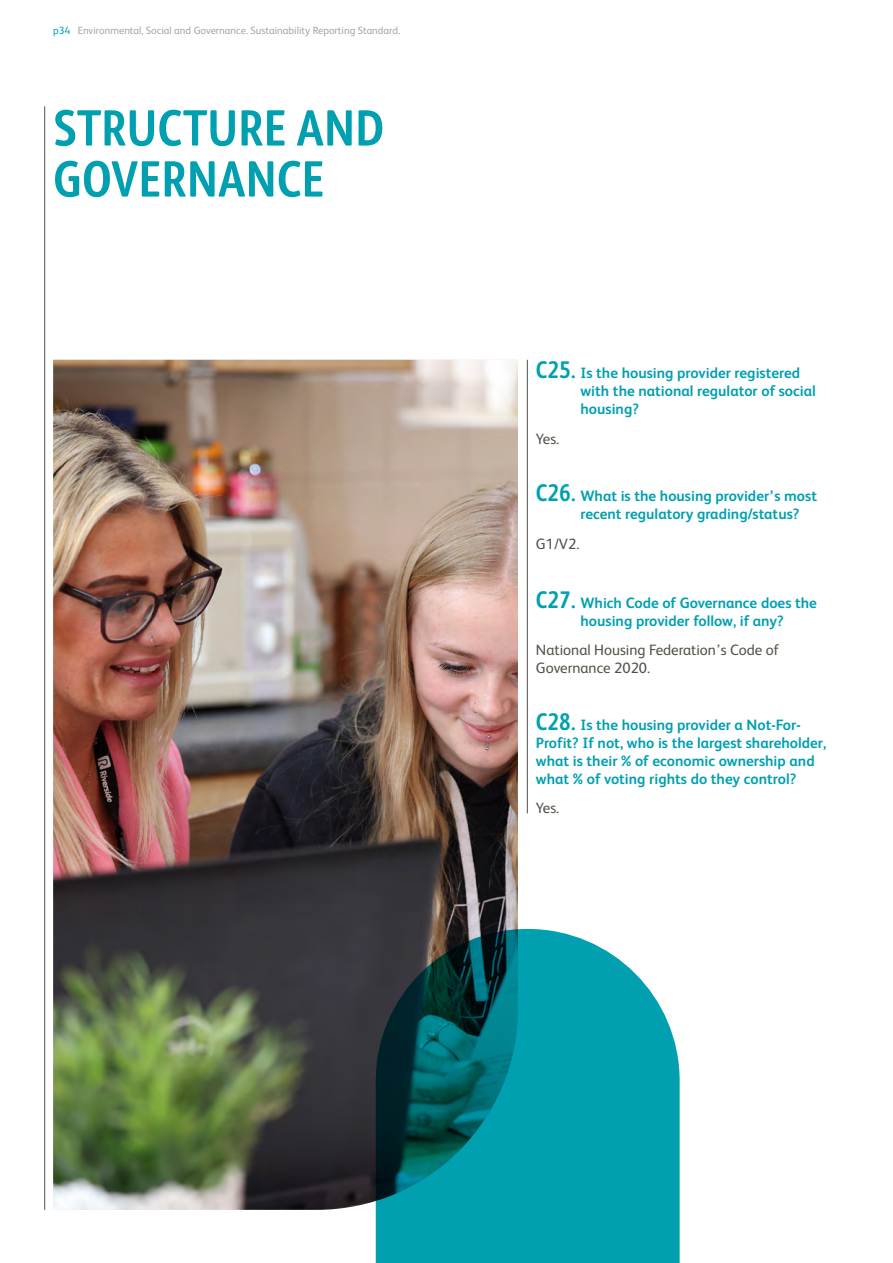
<style>
.page{position:relative;width:893px;height:1263px;background:#fff}
.page>*{position:absolute;margin:0;border:0;box-sizing:border-box;transform-origin:0 0}
.t1{font:700 51px/51px "FS Albert Pro Narrow";color:#00a0b0}
.t2{font:700 15px/18px "FS Albert";color:#00a0b0}
.t3{font:15px/18px "FS Albert";color:#535249}
.t4{font:10.5px "FS Albert";color:#a6a69f}
.s1{color:#00a0b0}
.s2{font-family:"FS Albert Pro Narrow";font-size:24px}
</style>
<div class="page">
<hr style="left:44px;top:106px;width:1px;height:1104px;background:#535249">
<hr style="left:527px;top:360px;width:1px;height:453px;background:#535249">
<img style="left:53px;top:360px;width:465px;height:850px">
<svg style="left:376px;top:929px;width:304px;height:334px;background:#0f8995"></svg>
<p class="t4" style="left:53px;top:23px;width:349px"><span class="s1">p34</span> Environmental, Social and Governance. Sustainability Reporting Standard.</p>
<p class="t1" style="left:53px;top:100px;width:333px">STRUCTURE AND<br>GOVERNANCE</p>
<p class="t2" style="left:580px;top:363px;width:237px;text-indent:-45px"><span class="s2">C25.</span> Is the housing provider registered with the national regulator of social housing?</p>
<p class="t3" style="left:536px;top:429px;width:25px">Yes.</p>
<p class="t2" style="left:580px;top:487px;width:238px;text-indent:-45px"><span class="s2">C26.</span> What is the housing provider’s most recent regulatory grading/status?</p>
<p class="t3" style="left:536px;top:534px;width:45px">G1/V2.</p>
<p class="t2" style="left:580px;top:593px;width:238px;text-indent:-45px"><span class="s2">C27.</span> Which Code of Governance does the housing provider follow, if any?</p>
<p class="t3" style="left:536px;top:640px;width:245px">National Housing Federation’s Code of<br>Governance 2020.</p>
<p class="t2" style="left:536px;top:715px;width:292px"><span class="s2">C28.</span> Is the housing provider a Not-For-Profit? If not, who is the largest shareholder, what is their % of economic ownership and what % of voting rights do they control?</p>
<p class="t3" style="left:536px;top:798px;width:25px">Yes.</p>
</div>
